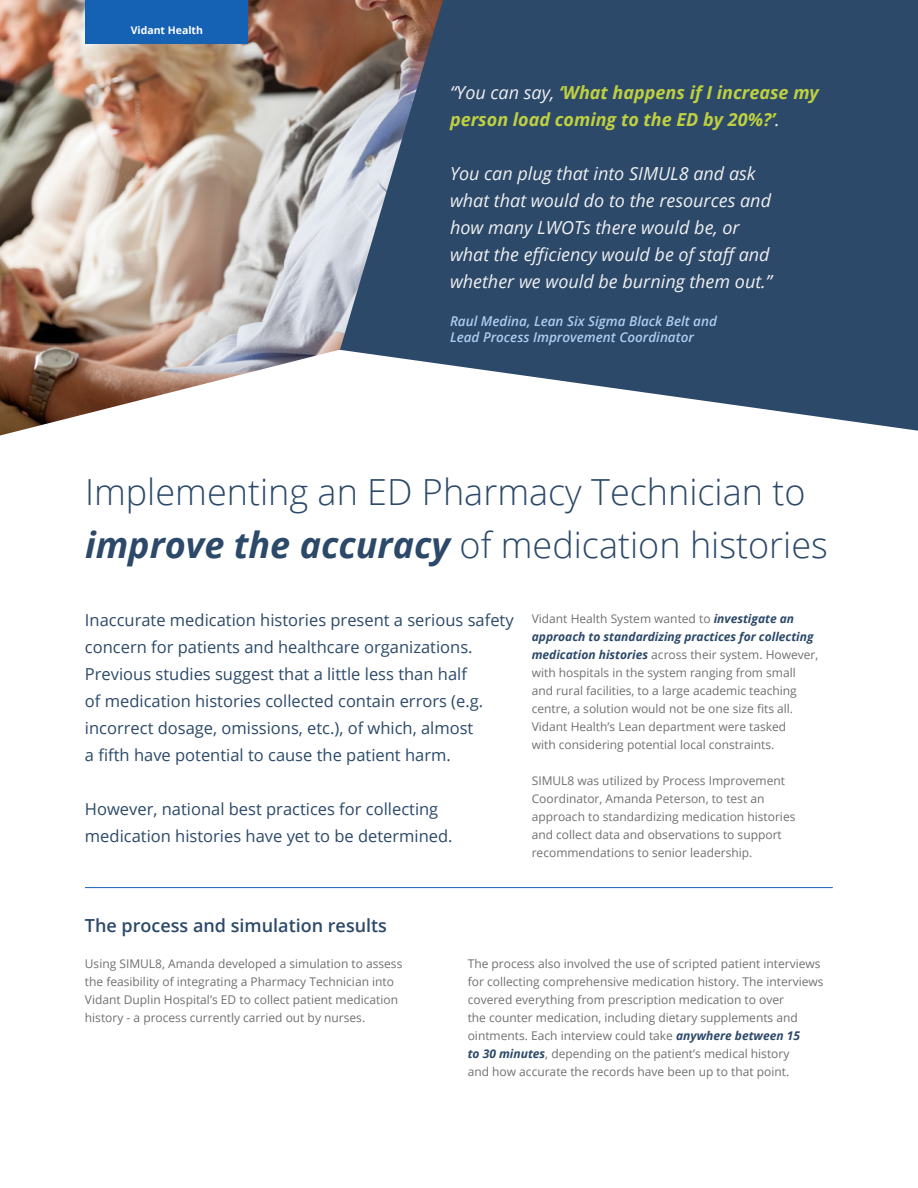
<style>
.page{position:relative;width:918px;height:1188px;background:#fff}
.page>*{position:absolute;margin:0;border:0;box-sizing:border-box;transform-origin:0 0}
.t1{font:300 36px/52.5px "Open Sans";color:#2c4969}
.t2{font:italic 18px/27px "Open Sans";color:#efeff0}
.t3{font:italic 700 18px/27px "Open Sans";color:#bfd040}
.t4{font:600 18px "Open Sans";color:#2c4969}
.t5{font:16.5px/27px "Open Sans";color:#2c4969}
.t6{font:italic 600 13.5px/16.2px "Open Sans";color:#acccf0}
.t7{font:12px/18px "Open Sans";color:#707070}
.t8{font:700 10.5px "Open Sans";color:#fff}
.s1{font-weight:400;color:#efeff0}
.s2{font-weight:700;font-style:italic}
.s3{font-weight:700;font-style:italic;color:#2c4969}
</style>
<div class="page">
<svg style="left:443px;top:0;width:475px;height:431px;background:#3c5774"></svg>
<img style="left:0;top:0;width:443px;height:436px">
<div style="left:86px;top:0;width:162px;height:43px;background:#1562b5"></div>
<hr style="left:85px;top:887px;width:748px;height:1px;background:#1562b5">
<p class="t8" style="left:131px;top:23px;width:74px">Vidant Health</p>
<p class="t3" style="left:450px;top:78px;width:371px"><span class="s1">“You can say,</span> ‘What happens if I increase my person load coming to the ED by 20%?’<span class="s1">.</span></p>
<p class="t2" style="left:450px;top:159px;width:324px">You can plug that into SIMUL8 and ask what that would do to the resources and how many LWOTs there would be, or what the efficiency would be of staff and whether we would be burning them out.”</p>
<p class="t6" style="left:450px;top:312px;width:268px">Raul Medina, Lean Six Sigma Black Belt and<br>Lead Process Improvement Coordinator</p>
<p class="t1" style="left:85px;top:465px;width:744px">Implementing an ED Pharmacy Technician to <span class="s2">improve the accuracy</span> of medication histories</p>
<p class="t5" style="left:85px;top:606px;width:430px">Inaccurate medication histories present a serious safety concern for patients and healthcare organizations.<br>Previous studies suggest that a little less than half<br>of medication histories collected contain errors (e.g. incorrect dosage, omissions, etc.), of which, almost<br>a fifth have potential to cause the patient harm.</p>
<p class="t5" style="left:85px;top:795px;width:369px">However, national best practices for collecting medication histories have yet to be determined.</p>
<p class="t7" style="left:532px;top:609px;width:288px">Vidant Health System wanted to <span class="s3">investigate an approach to standardizing practices for collecting medication histories</span> across their system. However, with hospitals in the system ranging from small and rural facilities, to a large academic teaching centre, a solution would not be one size fits all.<br>Vidant Health’s Lean department were tasked<br>with considering potential local constraints.</p>
<p class="t7" style="left:532px;top:771px;width:265px">SIMUL8 was utilized by Process Improvement Coordinator, Amanda Peterson, to test an approach to standardizing medication histories and collect data and observations to support recommendations to senior leadership.</p>
<p class="t4" style="left:85px;top:914px;width:304px">The process and simulation results</p>
<p class="t7" style="left:85px;top:954px;width:319px">Using SIMUL8, Amanda developed a simulation to assess the feasibility of integrating a Pharmacy Technician into Vidant Duplin Hospital’s ED to collect patient medication history - a process currently carried out by nurses.</p>
<p class="t7" style="left:468px;top:954px;width:357px">The process also involved the use of scripted patient interviews for collecting comprehensive medication history. The interviews covered everything from prescription medication to over<br>the counter medication, including dietary supplements and ointments. Each interview could take <span class="s3">anywhere between 15<br>to 30 minutes</span>, depending on the patient’s medical history<br>and how accurate the records have been up to that point.</p>
</div>
